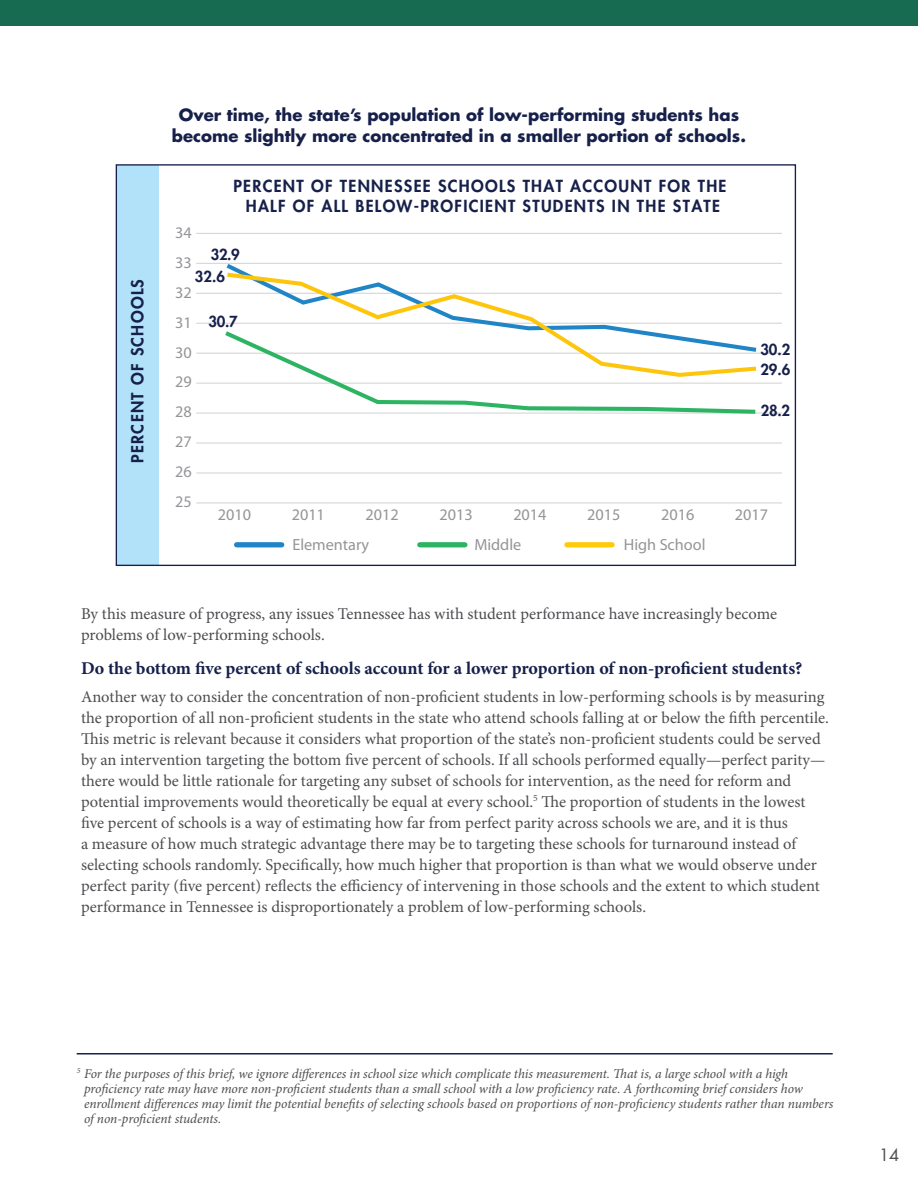
<style>
.page{position:relative;width:918px;height:1188px;background:#fff}
.page>*{position:absolute;margin:0;border:0;box-sizing:border-box;transform-origin:0 0}
.t1{font:700 18px "Minion Pro";letter-spacing:-.005em;color:#16204a}
.t2{font:16.5px/21px "Minion Pro";letter-spacing:-.005em;color:#4d4c50}
.t3{font:700 16.5px/21px "Futura";color:#16204a;text-align:center}
.t4{font:16.5px "Futura";color:#4d4c50}
.t5{font:800 16.2px/19.5px "Futura";letter-spacing:.08em;color:#16204a;text-align:center}
.t6{font:16.2px/29.8px "Myriad Pro";color:#939598;text-align:justify}
.t7{font:800 14.85px/22.2px "Futura";letter-spacing:-.01em;color:#16204a}
.t8{font:italic 13.5px/15px "Minion Pro";letter-spacing:-.01em;color:#4d4c50}
</style>
<div class="page">
<div style="left:0;top:0;width:918px;height:26px;background:#166b50"></div>
<hr style="left:196px;top:502px;width:586px;height:1px;background:#d1d2d4">
<hr style="left:196px;top:472px;width:586px;height:1px;background:#d1d2d4">
<hr style="left:196px;top:443px;width:586px;height:1px;background:#d1d2d4">
<hr style="left:196px;top:413px;width:586px;height:1px;background:#d1d2d4">
<hr style="left:196px;top:383px;width:586px;height:1px;background:#d1d2d4">
<hr style="left:196px;top:353px;width:586px;height:1px;background:#d1d2d4">
<hr style="left:196px;top:293px;width:586px;height:1px;background:#d1d2d4">
<hr style="left:196px;top:323px;width:586px;height:1px;background:#d1d2d4">
<hr style="left:196px;top:233px;width:586px;height:1px;background:#d1d2d4">
<hr style="left:196px;top:263px;width:586px;height:1px;background:#d1d2d4">
<div style="left:116px;top:165px;width:43px;height:401px;background:#b1e2f9"></div>
<svg style="left:223px;top:270px;width:537px;height:84px"></svg>
<svg style="left:221px;top:328px;width:538px;height:86px"></svg>
<div style="left:237px;top:542px;width:45px;height:5px;background:#1f85c7"></div>
<div style="left:420px;top:542px;width:45px;height:5px;background:#2cb463"></div>
<div style="left:567px;top:542px;width:45px;height:5px;background:#feca0a"></div>
<hr style="left:77px;top:1053px;width:756px;height:1px;background:#16204a">
<p class="t3" style="left:172px;top:104px;width:576px">Over time, the state’s population of low-performing students has become slightly more concentrated in a smaller portion of schools.</p>
<p class="t5" style="left:128px;top:463px;width:185px;rotate:-90deg">PERCENT OF SCHOOLS</p>
<p class="t6" style="left:175px;top:218px;width:18px">34</p>
<p class="t5" style="left:233px;top:176px;width:495px">PERCENT OF TENNESSEE SCHOOLS THAT ACCOUNT FOR THE<br>HALF OF ALL BELOW-PROFICIENT STUDENTS IN THE STATE</p>
<p class="t7" style="left:195px;top:243px;width:46px;text-indent:16px">32.9<br>32.6</p>
<p class="t7" style="left:209px;top:311px;width:31px">30.7</p>
<p class="t6" style="left:175px;top:248px;width:18px">33</p>
<p class="t6" style="left:175px;top:278px;width:18px">32</p>
<p class="t6" style="left:175px;top:308px;width:18px">31<br>30<br>29<br>28<br>27<br>26<br>25</p>
<p class="t7" style="left:760px;top:338px;width:32px">30.2</p>
<p class="t7" style="left:760px;top:358px;width:32px">29.6</p>
<p class="t7" style="left:761px;top:400px;width:31px">28.2</p>
<p class="t6" style="left:218px;top:500px;width:35px">2010</p>
<p class="t6" style="left:292px;top:500px;width:35px">2011</p>
<p class="t6" style="left:366px;top:500px;width:35px">2012</p>
<p class="t6" style="left:439px;top:500px;width:35px">2013</p>
<p class="t6" style="left:513px;top:500px;width:35px">2014</p>
<p class="t6" style="left:587px;top:500px;width:35px">2015</p>
<p class="t6" style="left:661px;top:500px;width:35px">2016</p>
<p class="t6" style="left:735px;top:500px;width:35px">2017</p>
<p class="t6" style="left:292px;top:530px;width:78px">Elementary</p>
<p class="t6" style="left:474px;top:530px;width:49px">Middle</p>
<p class="t6" style="left:624px;top:530px;width:83px">High School</p>
<p class="t2" style="left:81px;top:603px;width:698px">By this measure of progress, any issues Tennessee has with student performance have increasingly become problems of low-performing schools.</p>
<p class="t1" style="left:81px;top:656px;width:723px">Do the bottom five percent of schools account for a lower proportion of non-proficient students?</p>
<p class="t2" style="left:81px;top:686px;width:749px">Another way to consider the concentration of non-proficient students in low-performing schools is by measuring the proportion of all non-proficient students in the state who attend schools falling at or below the fifth percentile.<br>This metric is relevant because it considers what proportion of the state’s non-proficient students could be served by an intervention targeting the bottom five percent of schools. If all schools performed equally—perfect parity— there would be little rationale for targeting any subset of schools for intervention, as the need for reform and potential improvements would theoretically be equal at every school.<sup>5</sup> The proportion of students in the lowest five percent of schools is a way of estimating how far from perfect parity across schools we are, and it is thus<br>a measure of how much strategic advantage there may be to targeting these schools for turnaround instead of selecting schools randomly. Specifically, how much higher that proportion is than what we would observe under perfect parity (five percent) reflects the efficiency of intervening in those schools and the extent to which student performance in Tennessee is disproportionately a problem of low-performing schools.</p>
<p class="t8" style="left:84px;top:1066px;width:751px;text-indent:-7px"><sup>5</sup> For the purposes of this brief, we ignore differences in school size which complicate this measurement. That is, a large school with a high proficiency rate may have more non-proficient students than a small school with a low proficiency rate. A forthcoming brief considers how enrollment differences may limit the potential benefits of selecting schools based on proportions of non-proficiency students rather than numbers of non-proficient students.</p>
<p class="t4" style="left:879px;top:1144px;width:22px">14</p>
</div>
